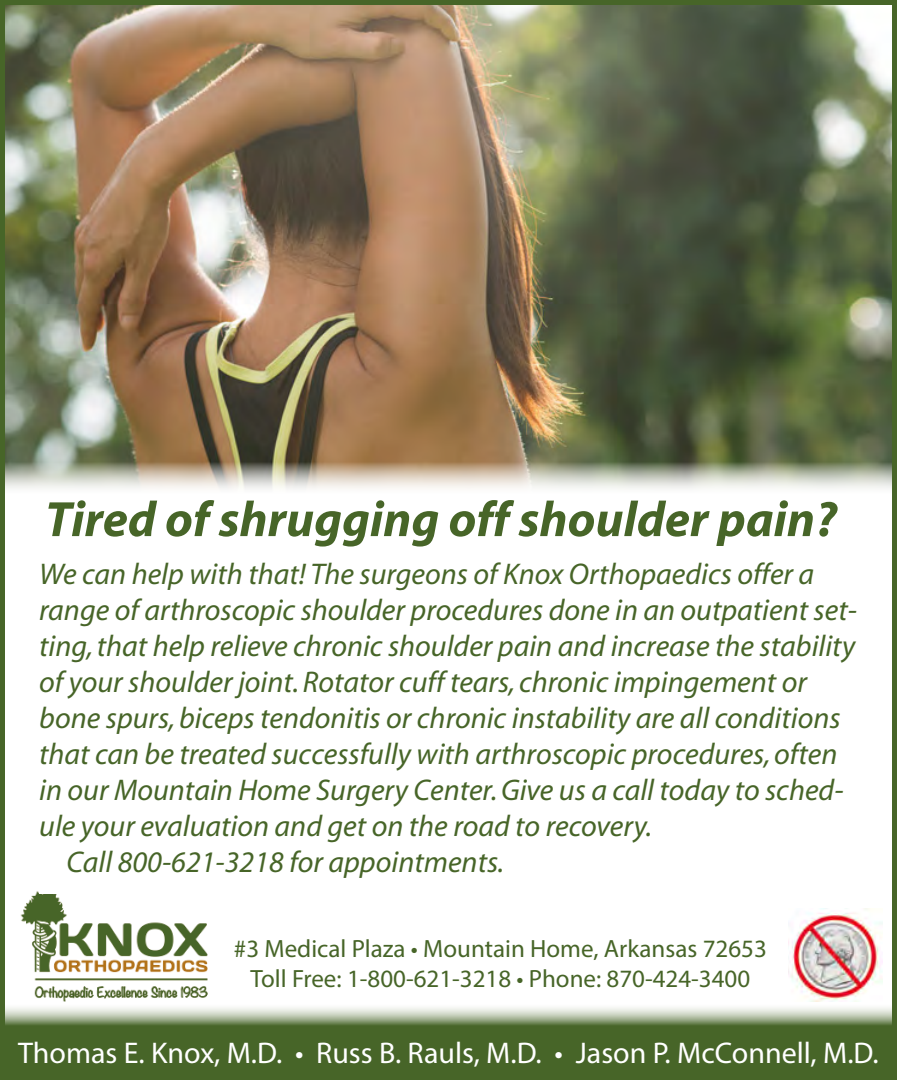
<style>
.page{position:relative;width:897px;height:1080px;background:#fff}
.page>*{position:absolute;margin:0;border:0;box-sizing:border-box;transform-origin:0 0}
.t1{font:50px "Myriad MM It 700 600";color:#476528}
.t2{font:30px/36px "Myriad MM It 400 600";color:#476528}
.t3{font:30px "Myriad Pro";color:#fff}
.t4{font:25px "Myriad Pro";color:#476528}
</style>
<div class="page">
<svg style="left:6px;top:1007px;width:884px;height:67px;background:#657e4b"></svg>
<img style="left:20px;top:891px;width:188px;height:110px">
<img style="left:6px;top:6px;width:884px;height:483px">
<img style="left:788px;top:908px;width:94px;height:93px">
<div style="left:0;top:0;width:896px;height:1080px;border:5px solid #476528"></div>
<div style="left:39px;top:562px;width:817px;height:332px;background:#fff"></div>
<p class="t1" style="left:45px;top:495px;width:793px">Tired of shrugging off shoulder pain?</p>
<p class="t2" style="left:39px;top:558px;width:819px">We can help with that! The surgeons of Knox Orthopaedics offer a range of arthroscopic shoulder procedures done in an outpatient set&shy;ting, that help relieve chronic shoulder pain and increase the stability of your shoulder joint. Rotator cuff tears, chronic impingement or bone spurs, biceps tendonitis or chronic instability are all conditions that can be treated successfully with arthroscopic procedures, often in our Mountain Home Surgery Center. Give us a call today to sched&shy;ule your evaluation and get on the road to recovery.</p>
<p class="t2" style="left:66px;top:846px;width:439px">Call 800-621-3218 for appointments.</p>
<p class="t4" style="left:234px;top:933px;width:534px">#3 Medical Plaza • Mountain Home, Arkansas 72653</p>
<p class="t4" style="left:250px;top:963px;width:501px">Toll Free: 1-800-621-3218 • Phone: 870-424-3400</p>
<p class="t3" style="left:18px;top:1034px;width:861px">Thomas E. Knox, M.D. • Russ B. Rauls, M.D. • Jason P. McConnell, M.D.</p>
</div>
